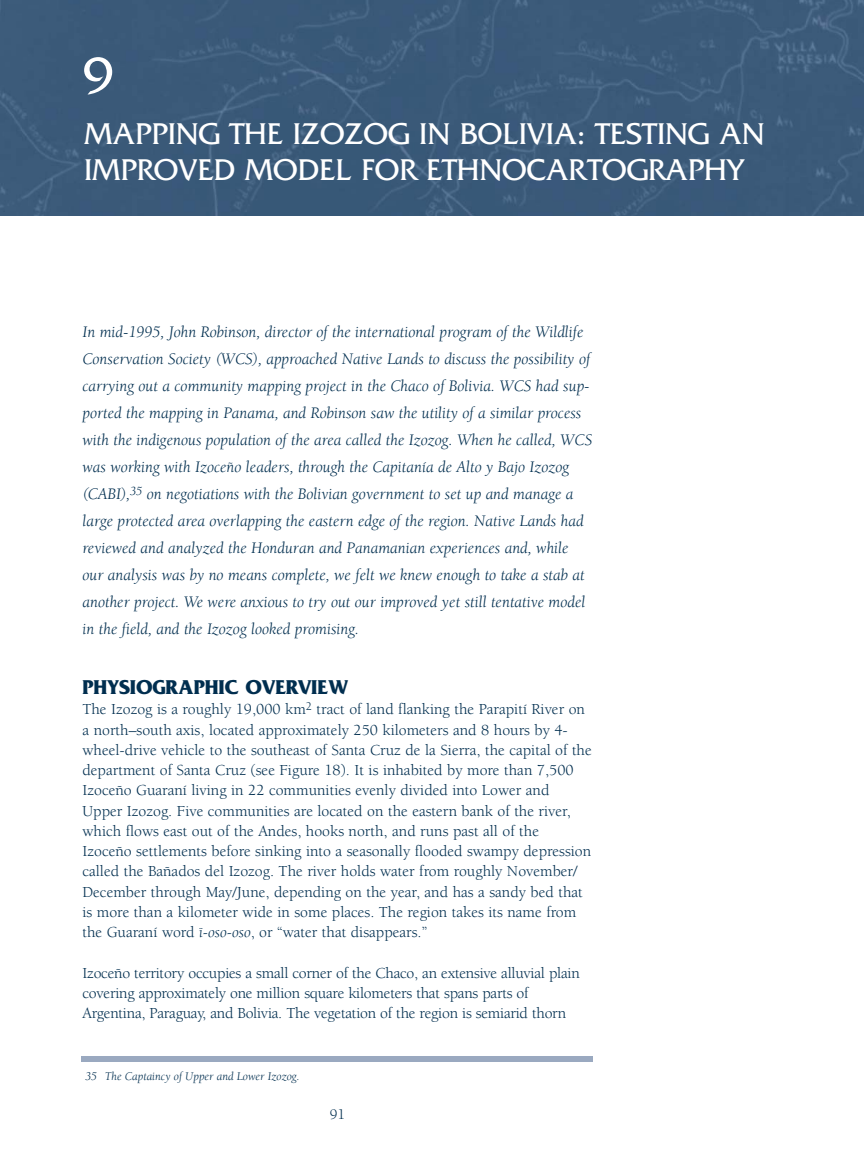
<style>
.page{position:relative;width:864px;height:1161px;background:#fff}
.page>*{position:absolute;margin:0;border:0;box-sizing:border-box;transform-origin:0 0}
.t1{font:54px "Friz Quadrata";color:#fff}
.t2{font:31.5px/36px "Friz Quadrata";color:#fff}
.t3{font:700 21px "Friz Quadrata";color:#002e4f}
.t4{font:italic 16.5px/27px "Berkeley";color:#002e4f}
.t5{font:15.75px/20.2px "Berkeley";color:#002e4f}
.t6{font:15px "Berkeley";color:#002e4f}
.t7{font:italic 12px "Berkeley";color:#002e4f}
.s1{font-style:italic}
</style>
<div class="page">
<div style="left:0;top:0;width:864px;height:216px;background:#3a5978"></div>
<div style="left:81px;top:1056px;width:512px;height:6px;background:#9aa9c0"></div>
<h1 class="t1" style="left:83px;top:57px;width:32px">9</h1>
<h2 class="t2" style="left:84px;top:119px;width:682px">MAPPING THE IZOZOG IN BOLIVIA: TESTING AN<br>IMPROVED MODEL FOR ETHNOCARTOGRAPHY</h2>
<p class="t4" style="left:82px;top:320px;width:511px">In mid-1995, John Robinson, director of the international program of the Wildlife Conservation Society (WCS), approached Native Lands to discuss the possibility of carrying out a community mapping project in the Chaco of Bolivia. WCS had sup&shy;ported the mapping in Panama, and Robinson saw the utility of a similar process with the indigenous population of the area called the Izozog. When he called, WCS was working with Izoceño leaders, through the Capitanía de Alto y Bajo Izozog (CABI),<sup>35</sup> on negotiations with the Bolivian government to set up and manage a large protected area overlapping the eastern edge of the region. Native Lands had reviewed and analyzed the Honduran and Panamanian experiences and, while our analysis was by no means complete, we felt we knew enough to take a stab at another project. We were anxious to try out our improved yet still tentative model in the field, and the Izozog looked promising.</p>
<h3 class="t3" style="left:82px;top:680px;width:267px">PHYSIOGRAPHIC OVERVIEW</h3>
<p class="t5" style="left:82px;top:701px;width:511px">The Izozog is a roughly 19,000 km<sup>2</sup> tract of land flanking the Parapití River on a north–south axis, located approximately 250 kilometers and 8 hours by 4- wheel-drive vehicle to the southeast of Santa Cruz de la Sierra, the capital of the department of Santa Cruz (see Figure 18). It is inhabited by more than 7,500<br>Izoceño Guaraní living in 22 communities evenly divided into Lower and Upper Izozog. Five communities are located on the eastern bank of the river, which flows east out of the Andes, hooks north, and runs past all of the Izoceño settlements before sinking into a seasonally flooded swampy depression called the Bañados del Izozog. The river holds water from roughly November/ December through May/June, depending on the year, and has a sandy bed that is more than a kilometer wide in some places. The region takes its name from the Guaraní word <span class="s1">ï-oso-oso</span>, or “water that disappears.”</p>
<p class="t5" style="left:82px;top:964px;width:499px">Izoceño territory occupies a small corner of the Chaco, an extensive alluvial plain covering approximately one million square kilometers that spans parts of<br>Argentina, Paraguay, and Bolivia. The vegetation of the region is semiarid thorn</p>
<p class="t7" style="left:86px;top:1072px;width:216px">35 The Captaincy of Upper and Lower Izozog.</p>
<p class="t6" style="left:330px;top:1108px;width:17px">91</p>
</div>
